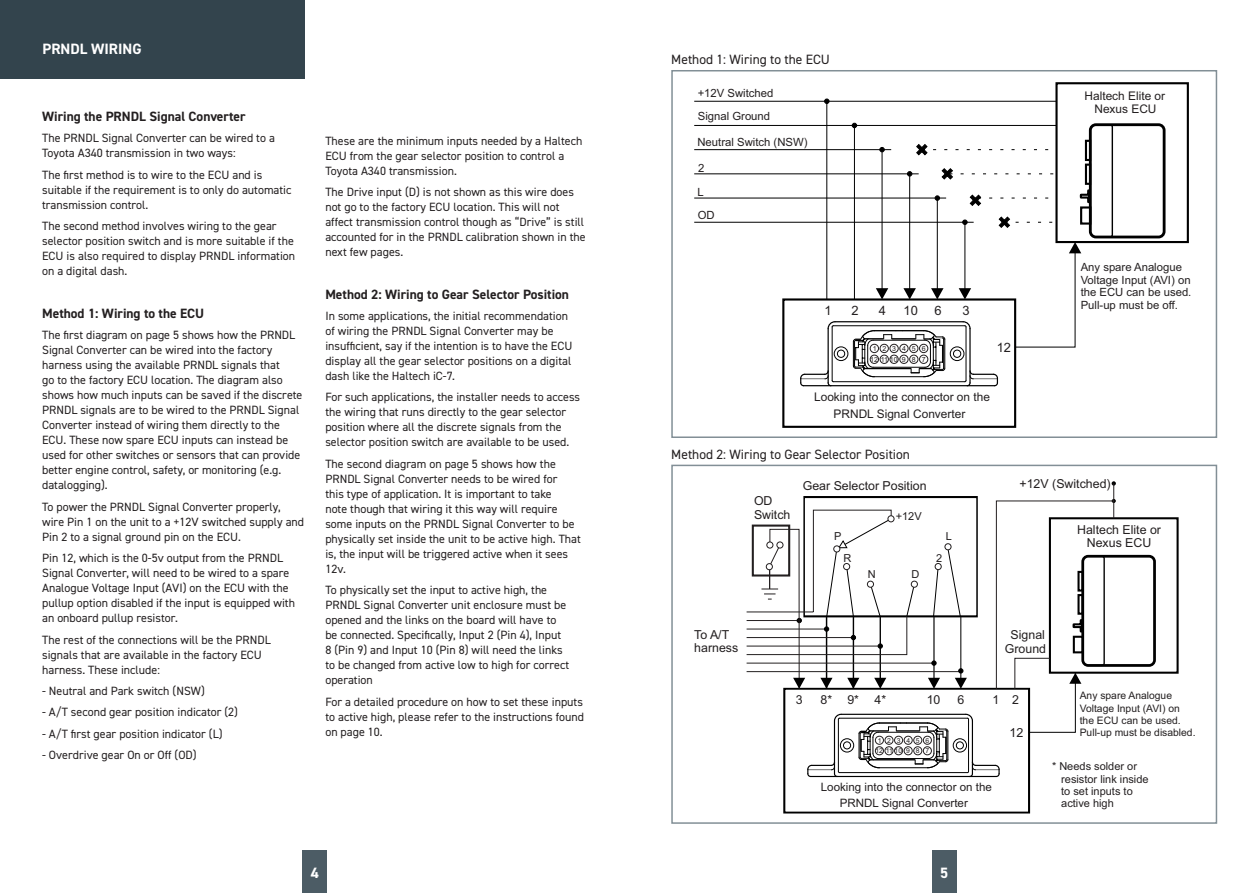
<style>
.page{position:relative;width:1259px;height:893px;background:#fff}
.page>*{position:absolute;margin:0;border:0;box-sizing:border-box;transform-origin:0 0}
.page_Header_-_White{font:700 15px "DIN2014";color:#fff}
.Sub_Heading{font:700 13.5px "DIN2014";color:#231f20}
.t1{font:13.5px "DIN2014";color:#231f20}
.t2{font:12.9px "Arial";color:#231f20}
.t3{font:12.6px "Arial";color:#231f20}
.t4{font:12.45px/13.8px "Arial";color:#231f20;text-align:center}
.Body_Copy{font:12px/15px "DIN2014";color:#231f20}
.t5{font:11.85px/13.4px "Arial";color:#231f20;text-align:center}
.t6{font:11.55px "Arial";color:#231f20}
.t7{font:11.25px/12.6px "Arial";color:#231f20}
.t8{font:10.95px/12.3px "Arial";color:#231f20}
.t9{font:10.35px/12.3px "Arial";color:#231f20}
.t10{font:7.05px/10.8px "Arial";letter-spacing:.61em;color:#231f20;text-align:center}
.t11{font:6.75px/10.5px "Arial";letter-spacing:.61em;color:#231f20;text-align:center}
</style>
<div class="page">
<div style="left:303px;top:850px;width:24px;height:43px;background:#4c5c65"></div>
<div style="left:932px;top:850px;width:24px;height:43px;background:#4c5c65"></div>
<hr style="left:694px;top:101px;width:362px;height:1px;background:#000">
<hr style="left:694px;top:149px;width:197px;height:1px;background:#000">
<hr style="left:694px;top:125px;width:362px;height:1px;background:#000">
<div style="left:1089px;top:123px;width:76px;height:115px;border:3px solid #000;border-radius:6px"></div>
<hr style="left:694px;top:198px;width:252px;height:1px;background:#000">
<hr style="left:694px;top:222px;width:279px;height:1px;background:#000">
<hr style="left:694px;top:173px;width:224px;height:1px;background:#000">
<div style="left:782px;top:298px;width:234px;height:130px;border:2px solid #000"></div>
<div style="left:1055px;top:82px;width:134px;height:161px;border:2px solid #000"></div>
<hr style="left:826px;top:101px;width:1px;height:198px;background:#000">
<svg style="left:824px;top:99px;width:5px;height:5px"></svg>
<svg style="left:799px;top:123px;width:314px;height:264px"></svg>
<div style="left:671px;top:70px;width:546px;height:368px;border:2px solid #828f96"></div>
<div style="left:0;top:0;width:304px;height:79px;background:#33444d"></div>
<div style="left:1081px;top:555px;width:75px;height:112px;border:3px solid #000;border-radius:5px"></div>
<div style="left:783px;top:688px;width:247px;height:125px;border:2px solid #000"></div>
<div style="left:1049px;top:517px;width:129px;height:157px;border:2px solid #000"></div>
<svg style="left:746px;top:481px;width:370px;height:297px"></svg>
<div style="left:671px;top:465px;width:546px;height:359px;border:2px solid #828f96"></div>
<p class="page_Header_-_White" style="left:43px;top:39px;width:101px">PRNDL WIRING</p>
<p class="Sub_Heading" style="left:42px;top:107px;width:205px">Wiring the PRNDL Signal Converter</p>
<p class="Body_Copy" style="left:42px;top:131px;width:234px">The PRNDL Signal Converter can be wired to a<br>Toyota A340 transmission in two ways:</p>
<p class="Body_Copy" style="left:42px;top:167px;width:251px">The first method is to wire to the ECU and is suitable if the requirement is to only do automatic transmission control.</p>
<p class="Body_Copy" style="left:42px;top:218px;width:254px">The second method involves wiring to the gear selector position switch and is more suitable if the ECU is also required to display PRNDL information on a digital dash.</p>
<p class="Sub_Heading" style="left:42px;top:304px;width:164px">Method 1: Wiring to the ECU</p>
<p class="Body_Copy" style="left:42px;top:327px;width:262px">The first diagram on page 5 shows how the PRNDL Signal Converter can be wired into the factory harness using the available PRNDL signals that<br>go to the factory ECU location. The diagram also shows how much inputs can be saved if the discrete PRNDL signals are to be wired to the PRNDL Signal Converter instead of wiring them directly to the ECU. These now spare ECU inputs can instead be used for other switches or sensors that can provide better engine control, safety, or monitoring (e.g. datalogging).</p>
<p class="Body_Copy" style="left:42px;top:499px;width:263px">To power the PRNDL Signal Converter properly, wire Pin 1 on the unit to a +12V switched supply and<br>Pin 2 to a signal ground pin on the ECU.</p>
<p class="Body_Copy" style="left:42px;top:550px;width:254px">Pin 12, which is the 0-5v output from the PRNDL Signal Converter, will need to be wired to a spare Analogue Voltage Input (AVI) on the ECU with the pullup option disabled if the input is equipped with an onboard pullup resistor.</p>
<p class="Body_Copy" style="left:42px;top:632px;width:230px">The rest of the connections will be the PRNDL signals that are available in the factory ECU harness. These include:</p>
<p class="Body_Copy" style="left:42px;top:683px;width:164px">- Neutral and Park switch (NSW)</p>
<p class="Body_Copy" style="left:42px;top:704px;width:197px">- A/T second gear position indicator (2)</p>
<p class="Body_Copy" style="left:42px;top:726px;width:182px">- A/T first gear position indicator (L)</p>
<p class="Body_Copy" style="left:42px;top:747px;width:156px">- Overdrive gear On or Off (OD)</p>
<p class="Body_Copy" style="left:325px;top:133px;width:258px">These are the minimum inputs needed by a Haltech<br>ECU from the gear selector position to control a<br>Toyota A340 transmission.</p>
<p class="Body_Copy" style="left:325px;top:184px;width:262px">The Drive input (D) is not shown as this wire does not go to the factory ECU location. This will not affect transmission control though as “Drive” is still accounted for in the PRNDL calibration shown in the next few pages.</p>
<p class="Sub_Heading" style="left:325px;top:285px;width:245px">Method 2: Wiring to Gear Selector Position</p>
<p class="Body_Copy" style="left:325px;top:308px;width:248px">In some applications, the initial recommendation of wiring the PRNDL Signal Converter may be insufficient, say if the intention is to have the ECU display all the gear selector positions on a digital dash like the Haltech iC-7.</p>
<p class="Body_Copy" style="left:325px;top:390px;width:256px">For such applications, the installer needs to access the wiring that runs directly to the gear selector position where all the discrete signals from the selector position switch are available to be used.</p>
<p class="Body_Copy" style="left:325px;top:456px;width:257px">The second diagram on page 5 shows how the PRNDL Signal Converter needs to be wired for<br>this type of application. It is important to take<br>note though that wiring it this way will require some inputs on the PRNDL Signal Converter to be physically set inside the unit to be active high. That is, the input will be triggered active when it sees 12v.</p>
<p class="Body_Copy" style="left:325px;top:582px;width:245px">To physically set the input to active high, the PRNDL Signal Converter unit enclosure must be opened and the links on the board will have to be connected. Specifically, Input 2 (Pin 4), Input 8 (Pin 9) and Input 10 (Pin 8) will need the links to be changed from active low to high for correct operation</p>
<p class="Body_Copy" style="left:325px;top:694px;width:260px;text-align:justify">For a detailed procedure on how to set these inputs to active high, please refer to the instructions found on page 10.</p>
<p class="t1" style="left:671px;top:50px;width:160px">Method 1: Wiring to the ECU</p>
<p class="t7" style="left:697px;top:82px;width:77px;line-height:23.7px">+12V Switched<br>Signal Ground</p>
<p class="t7" style="left:697px;top:137px;width:112px">Neutral Switch (NSW)</p>
<p class="t7" style="left:697px;top:158px;width:19px;line-height:23.5px">2<br>L<br>OD</p>
<p class="t5" style="left:1084px;top:90px;width:82px">Haltech Elite or<br>Nexus ECU</p>
<p class="t2" style="left:824px;top:306px;width:9px">1</p>
<p class="t2" style="left:851px;top:306px;width:9px">2</p>
<p class="t2" style="left:879px;top:306px;width:9px">4</p>
<p class="t2" style="left:903px;top:306px;width:16px">10</p>
<p class="t2" style="left:934px;top:306px;width:9px">6</p>
<p class="t2" style="left:962px;top:306px;width:9px">3</p>
<p class="t10" style="left:870px;top:344px;width:57px">123456<br>121110 9 8 7</p>
<p class="t2" style="left:996px;top:343px;width:16px">12</p>
<p class="t7" style="left:1080px;top:262px;width:112px">Any spare Analogue<br>Voltage Input (AVI) on the ECU can be used.<br>Pull-up must be off.</p>
<p class="t5" style="left:814px;top:392px;width:177px">Looking into the connector on the</p>
<p class="t5" style="left:833px;top:409px;width:133px">PRNDL Signal Converter</p>
<p class="t1" style="left:671px;top:445px;width:240px">Method 2: Wiring to Gear Selector Position</p>
<p class="t4" style="left:754px;top:495px;width:38px;text-align:left">OD<br>Switch</p>
<p class="t4" style="left:802px;top:480px;width:125px">Gear Selector Position</p>
<p class="t8" style="left:834px;top:531px;width:9px">P</p>
<p class="t8" style="left:843px;top:553px;width:9px">R</p>
<p class="t8" style="left:895px;top:511px;width:27px">+12V</p>
<p class="t8" style="left:867px;top:569px;width:9px">N</p>
<p class="t8" style="left:911px;top:569px;width:9px">D</p>
<p class="t8" style="left:945px;top:531px;width:8px">L</p>
<p class="t8" style="left:936px;top:553px;width:8px">2</p>
<p class="t4" style="left:1019px;top:477px;width:93px">+12V (Switched)</p>
<p class="t4" style="left:1077px;top:525px;width:85px;line-height:12.9px">Haltech Elite or<br>Nexus ECU</p>
<p class="t4" style="left:694px;top:628px;width:46px;text-align:left">To A/T harness</p>
<p class="t4" style="left:1005px;top:629px;width:43px">Signal<br>Ground</p>
<p class="t4" style="left:820px;top:694px;width:40px">8* 9*</p>
<p class="t4" style="left:795px;top:694px;width:8px">3</p>
<p class="t4" style="left:957px;top:694px;width:8px">6</p>
<p class="t4" style="left:874px;top:694px;width:13px">4*</p>
<p class="t4" style="left:926px;top:694px;width:15px">10</p>
<p class="t4" style="left:992px;top:694px;width:28px">1 2</p>
<p class="t11" style="left:875px;top:736px;width:55px">123456<br>121110 9 8 7</p>
<p class="t3" style="left:1009px;top:728px;width:15px">12</p>
<p class="t6" style="left:821px;top:782px;width:172px">Looking into the connector on the</p>
<p class="t6" style="left:840px;top:799px;width:130px">PRNDL Signal Converter</p>
<p class="t9" style="left:1079px;top:690px;width:117px">Any spare Analogue<br>Voltage Input (AVI) on the ECU can be used.<br>Pull-up must be disabled.</p>
<p class="t8" style="left:1061px;top:761px;width:89px;text-indent:-9px">* Needs solder or resistor link inside to set inputs to active high</p>
<p class="page_Header_-_White" style="left:311px;top:863px;width:10px">4</p>
<p class="page_Header_-_White" style="left:940px;top:863px;width:10px">5</p>
</div>
